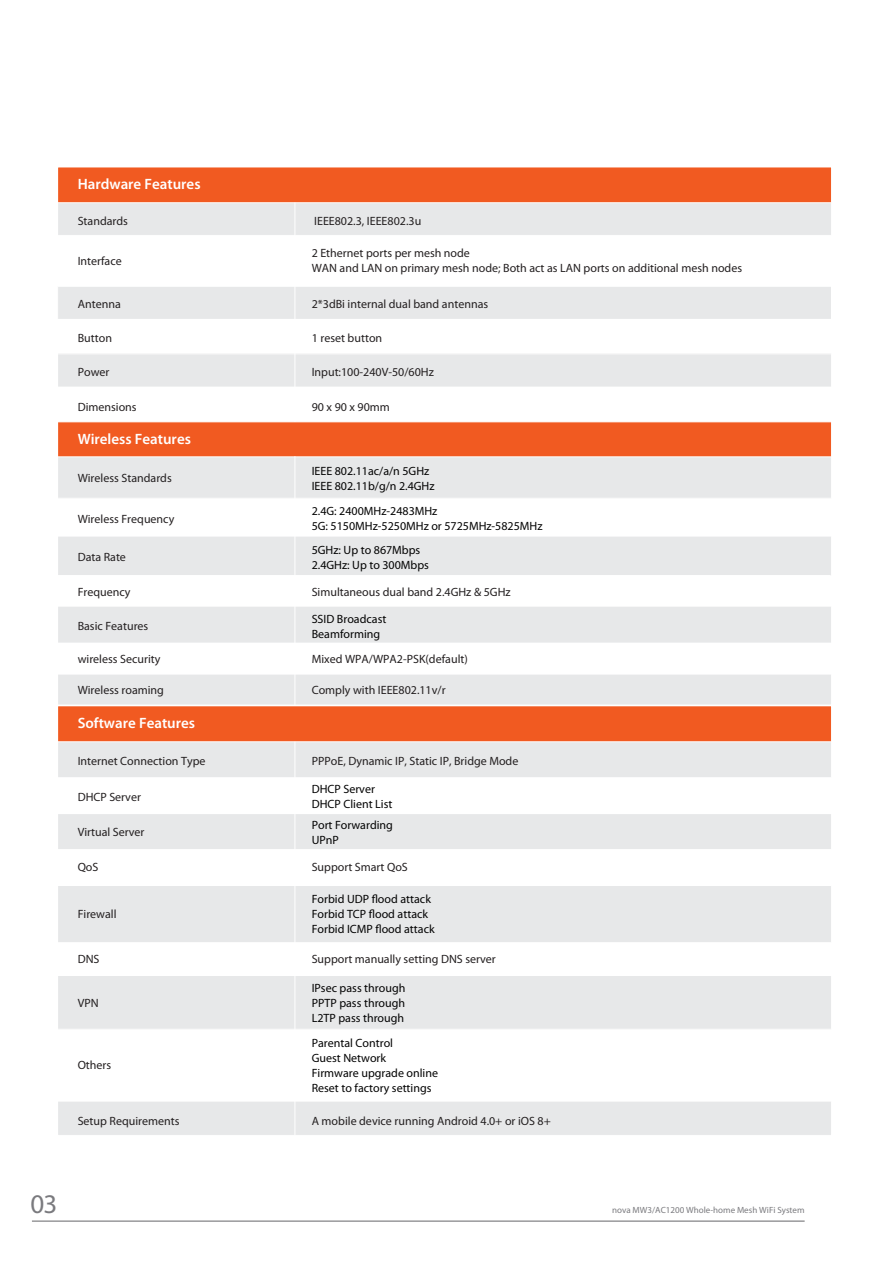
<style>
.page{position:relative;width:893px;height:1263px;background:#fff}
.page>*{position:absolute;margin:0;border:0;box-sizing:border-box;transform-origin:0 0}
.t1{font:27px "Myriad Pro";color:#7a7a7e}
.t2{font:600 15px "Myriad Pro";color:#fff}
.t3{font:12px/15px "Myriad Pro";color:#231f20}
.t4{font:12px/15px "Myriad Pro";color:#030303}
.t5{font:9px "Myriad Pro";color:#7a7a7e}
</style>
<div class="page">
<hr style="left:32px;top:1221px;width:773px;height:1px;background:#656568">
<div style="left:58px;top:203px;width:773px;height:32px;background:#e7e8e9"></div>
<div style="left:57px;top:286px;width:774px;height:32px;background:#e7e8e9"></div>
<div style="left:58px;top:353px;width:773px;height:34px;background:#e7e8e9"></div>
<div style="left:58px;top:457px;width:773px;height:41px;background:#e7e8e9"></div>
<div style="left:58px;top:536px;width:773px;height:39px;background:#e7e8e9"></div>
<div style="left:58px;top:606px;width:773px;height:37px;background:#e7e8e9"></div>
<div style="left:58px;top:674px;width:773px;height:31px;background:#e7e8e9"></div>
<div style="left:58px;top:742px;width:773px;height:36px;background:#e7e8e9"></div>
<div style="left:58px;top:814px;width:773px;height:35px;background:#e7e8e9"></div>
<div style="left:58px;top:976px;width:773px;height:53px;background:#e7e8e9"></div>
<div style="left:58px;top:1101px;width:773px;height:34px;background:#e7e8e9"></div>
<div style="left:58px;top:885px;width:773px;height:58px;background:#e7e8e9"></div>
<div style="left:58px;top:167px;width:773px;height:36px;background:#f15a21"></div>
<div style="left:58px;top:421px;width:773px;height:36px;background:#f15a21"></div>
<div style="left:58px;top:706px;width:773px;height:35px;background:#f15a21"></div>
<hr style="left:58px;top:353px;width:773px;height:1px;background:#fff">
<hr style="left:58px;top:286px;width:773px;height:1px;background:#fff">
<hr style="left:58px;top:202px;width:773px;height:1px;background:#fff">
<hr style="left:295px;top:203px;width:1px;height:219px;background:#fff">
<hr style="left:58px;top:674px;width:773px;height:1px;background:#fff">
<hr style="left:58px;top:606px;width:773px;height:1px;background:#fff">
<hr style="left:58px;top:536px;width:773px;height:1px;background:#fff">
<hr style="left:58px;top:456px;width:773px;height:1px;background:#fff">
<hr style="left:295px;top:456px;width:1px;height:249px;background:#fff">
<hr style="left:58px;top:1101px;width:773px;height:1px;background:#fff">
<hr style="left:58px;top:942px;width:773px;height:1px;background:#fff">
<hr style="left:58px;top:885px;width:773px;height:1px;background:#fff">
<hr style="left:58px;top:777px;width:773px;height:1px;background:#fff">
<hr style="left:295px;top:742px;width:1px;height:393px;background:#fff">
<p class="t2" style="left:78px;top:175px;width:124px">Hardware Features</p>
<p class="t3" style="left:78px;top:213px;width:52px">Standards</p>
<p class="t3" style="left:314px;top:213px;width:109px">IEEE802.3, IEEE802.3u</p>
<p class="t3" style="left:78px;top:254px;width:46px">Interface</p>
<p class="t3" style="left:312px;top:246px;width:432px">2 Ethernet ports per mesh node<br>WAN and LAN on primary mesh node; Both act as LAN ports on additional mesh nodes</p>
<p class="t3" style="left:78px;top:297px;width:45px">Antenna</p>
<p class="t3" style="left:312px;top:297px;width:178px">2*3dBi internal dual band antennas</p>
<p class="t3" style="left:78px;top:331px;width:36px">Button</p>
<p class="t3" style="left:312px;top:331px;width:72px">1 reset button</p>
<p class="t3" style="left:78px;top:365px;width:33px">Power</p>
<p class="t3" style="left:312px;top:365px;width:124px">Input:100-240V-50/60Hz</p>
<p class="t3" style="left:78px;top:400px;width:61px">Dimensions</p>
<p class="t3" style="left:312px;top:400px;width:80px">90 x 90 x 90mm</p>
<p class="t2" style="left:78px;top:430px;width:115px">Wireless Features</p>
<p class="t3" style="left:78px;top:471px;width:96px">Wireless Standards</p>
<p class="t4" style="left:312px;top:464px;width:124px">IEEE 802.11ac/a/n 5GHz<br>IEEE 802.11b/g/n 2.4GHz</p>
<p class="t3" style="left:78px;top:512px;width:98px">Wireless Frequency</p>
<p class="t4" style="left:312px;top:504px;width:232px">2.4G: 2400MHz-2483MHz<br>5G: 5150MHz-5250MHz or 5725MHz-5825MHz</p>
<p class="t3" style="left:78px;top:550px;width:50px">Data Rate</p>
<p class="t4" style="left:312px;top:542px;width:119px">5GHz: Up to 867Mbps<br>2.4GHz: Up to 300Mbps</p>
<p class="t3" style="left:78px;top:584px;width:54px">Frequency</p>
<p class="t3" style="left:312px;top:584px;width:200px">Simultaneous dual band 2.4GHz &amp; 5GHz</p>
<p class="t3" style="left:78px;top:619px;width:72px">Basic Features</p>
<p class="t4" style="left:312px;top:611px;width:76px">SSID Broadcast<br>Beamforming</p>
<p class="t3" style="left:78px;top:652px;width:84px">wireless Security</p>
<p class="t3" style="left:312px;top:652px;width:158px">Mixed WPA/WPA2-PSK(default)</p>
<p class="t3" style="left:78px;top:683px;width:88px">Wireless roaming</p>
<p class="t3" style="left:312px;top:683px;width:135px">Comply with IEEE802.11v/r</p>
<p class="t2" style="left:78px;top:714px;width:119px">Software Features</p>
<p class="t3" style="left:78px;top:754px;width:129px">Internet Connection Type</p>
<p class="t3" style="left:312px;top:754px;width:208px">PPPoE, Dynamic IP, Static IP, Bridge Mode</p>
<p class="t3" style="left:78px;top:789px;width:65px">DHCP Server</p>
<p class="t4" style="left:312px;top:782px;width:82px">DHCP Server<br>DHCP Client List</p>
<p class="t3" style="left:78px;top:825px;width:68px">Virtual Server</p>
<p class="t4" style="left:312px;top:817px;width:83px">Port Forwarding<br>UPnP</p>
<p class="t3" style="left:78px;top:860px;width:22px">QoS</p>
<p class="t3" style="left:312px;top:860px;width:98px">Support Smart QoS</p>
<p class="t3" style="left:78px;top:907px;width:40px">Firewall</p>
<p class="t4" style="left:312px;top:892px;width:124px">Forbid UDP flood attack<br>Forbid TCP flood attack<br>Forbid ICMP flood attack</p>
<p class="t3" style="left:78px;top:951px;width:23px">DNS</p>
<p class="t3" style="left:312px;top:951px;width:186px">Support manually setting DNS server</p>
<p class="t3" style="left:78px;top:996px;width:22px">VPN</p>
<p class="t3" style="left:78px;top:1058px;width:35px">Others</p>
<p class="t4" style="left:312px;top:981px;width:95px;text-align:justify">IPsec pass through PPTP pass through L2TP pass through</p>
<p class="t4" style="left:312px;top:1035px;width:128px">Parental Control<br>Guest Network<br>Firmware upgrade online<br>Reset to factory settings</p>
<p class="t3" style="left:78px;top:1113px;width:103px">Setup Requirements</p>
<p class="t3" style="left:312px;top:1113px;width:241px">A mobile device running Android 4.0+ or iOS 8+</p>
<h1 class="t1" style="left:31px;top:1190px;width:28px">03</h1>
<p class="t5" style="left:612px;top:1206px;width:194px">nova MW3/AC1200 Whole-home Mesh WiFi System</p>
</div>
